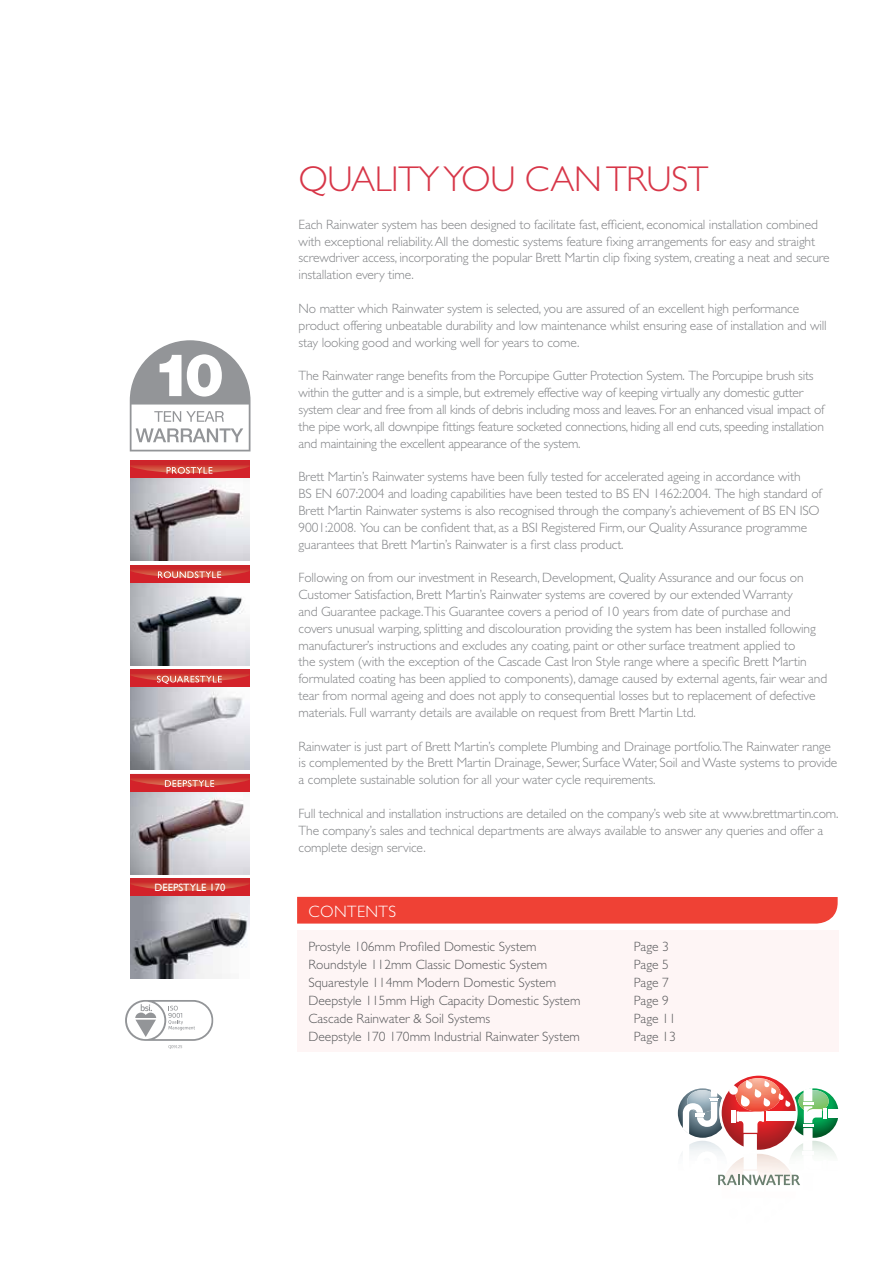
<style>
.page{position:relative;width:893px;height:1263px;background:#fff}
.page>*{position:absolute;margin:0;border:0;box-sizing:border-box;transform-origin:0 0}
.t1{font:300 36px "Gill Sans";letter-spacing:-.01em;color:#d73648}
.t2{font:300 16.5px "Gill Sans";letter-spacing:.025em;color:#fff}
.t3{font:300 13.5px/16.8px "Gill Sans";letter-spacing:-.01em;color:#808285}
.t4{font:300 13.5px "Gill Sans";color:#58595b}
.t5{font:10.65px "Gill Sans";color:#fff}
</style>
<div class="page">
<div style="left:297px;top:897px;width:541px;height:26px;background:#ef4135"></div>
<div style="left:297px;top:931px;width:542px;height:121px;background:#fef5f5"></div>
<svg style="left:125px;top:1000px;width:88px;height:49px"></svg>
<img style="left:130px;top:896px;width:120px;height:82px">
<div style="left:130px;top:878px;width:120px;height:18px;background:#d3222a"></div>
<svg style="left:130px;top:883px;width:120px;height:8px"></svg>
<img style="left:130px;top:791px;width:120px;height:83px">
<div style="left:130px;top:774px;width:120px;height:17px;background:#d3222a"></div>
<svg style="left:130px;top:778px;width:120px;height:9px"></svg>
<img style="left:130px;top:687px;width:120px;height:83px">
<div style="left:130px;top:669px;width:120px;height:18px;background:#cb262b"></div>
<svg style="left:130px;top:674px;width:120px;height:10px"></svg>
<img style="left:130px;top:582px;width:120px;height:83px">
<div style="left:130px;top:565px;width:120px;height:17px;background:#d3222a"></div>
<svg style="left:130px;top:569px;width:120px;height:9px"></svg>
<img style="left:130px;top:478px;width:120px;height:83px">
<div style="left:130px;top:461px;width:120px;height:17px;background:#d3222a"></div>
<svg style="left:130px;top:465px;width:120px;height:9px"></svg>
<svg style="left:130px;top:340px;width:120px;height:111px"></svg>
<svg style="left:677px;top:1076px;width:162px;height:110px"></svg>
<p class="t5" style="left:154px;top:881px;width:72px">DEEPSTYLE 170</p>
<h1 class="t1" style="left:299px;top:158px;width:411px">QUALITY YOU CAN TRUST</h1>
<p class="t3" style="left:299px;top:216px;width:533px">Each Rainwater system has been designed to facilitate fast, efficient, economical installation combined with exceptional reliability. All the domestic systems feature fixing arrangements for easy and straight screwdriver access, incorporating the popular Brett Martin clip fixing system, creating a neat and secure installation every time.</p>
<p class="t3" style="left:299px;top:300px;width:530px">No matter which Rainwater system is selected, you are assured of an excellent high performance product offering unbeatable durability and low maintenance whilst ensuring ease of installation and will stay looking good and working well for years to come.</p>
<p class="t3" style="left:299px;top:368px;width:527px">The Rainwater range benefits from the Porcupipe Gutter Protection System. The Porcupipe brush sits within the gutter and is a simple, but extremely effective way of keeping virtually any domestic gutter system clear and free from all kinds of debris including moss and leaves. For an enhanced visual impact of the pipe work, all downpipe fittings feature socketed connections, hiding all end cuts, speeding installation and maintaining the excellent appearance of the system.</p>
<p class="t3" style="left:299px;top:469px;width:525px">Brett Martin’s Rainwater systems have been fully tested for accelerated ageing in accordance with<br>BS EN 607:2004 and loading capabilities have been tested to BS EN 1462:2004. The high standard of Brett Martin Rainwater systems is also recognised through the company’s achievement of BS EN ISO 9001:2008. You can be confident that, as a BSI Registered Firm, our Quality Assurance programme guarantees that Brett Martin’s Rainwater is a first class product.</p>
<p class="t3" style="left:299px;top:570px;width:530px">Following on from our investment in Research, Development, Quality Assurance and our focus on Customer Satisfaction, Brett Martin’s Rainwater systems are covered by our extended Warranty<br>and Guarantee package.This Guarantee covers a period of 10 years from date of purchase and covers unusual warping, splitting and discolouration providing the system has been installed following manufacturer’s instructions and excludes any coating, paint or other surface treatment applied to<br>the system (with the exception of the Cascade Cast Iron Style range where a specific Brett Martin formulated coating has been applied to components), damage caused by external agents, fair wear and tear from normal ageing and does not apply to consequential losses but to replacement of defective materials. Full warranty details are available on request from Brett Martin Ltd.</p>
<p class="t3" style="left:299px;top:738px;width:540px">Rainwater is just part of Brett Martin’s complete Plumbing and Drainage portfolio.The Rainwater range is complemented by the Brett Martin Drainage, Sewer, Surface Water, Soil and Waste systems to provide a complete sustainable solution for all your water cycle requirements.</p>
<p class="t3" style="left:299px;top:805px;width:541px">Full technical and installation instructions are detailed on the company’s web site at www.brettmartin.com.<br>The company’s sales and technical departments are always available to answer any queries and offer a complete design service.</p>
<p class="t2" style="left:308px;top:902px;width:89px">CONTENTS</p>
<p class="t4" style="left:308px;top:939px;width:230px">Prostyle 106mm Profiled Domestic System</p>
<p class="t4" style="left:634px;top:939px;width:37px">Page 3</p>
<p class="t4" style="left:308px;top:957px;width:240px">Roundstyle 112mm Classic Domestic System</p>
<p class="t4" style="left:634px;top:957px;width:37px">Page 5</p>
<p class="t4" style="left:308px;top:975px;width:249px">Squarestyle 114mm Modern Domestic System</p>
<p class="t4" style="left:634px;top:975px;width:37px">Page 7</p>
<p class="t4" style="left:308px;top:993px;width:274px">Deepstyle 115mm High Capacity Domestic System</p>
<p class="t4" style="left:634px;top:993px;width:37px">Page 9</p>
<p class="t4" style="left:308px;top:1011px;width:183px">Cascade Rainwater &amp; Soil Systems</p>
<p class="t4" style="left:634px;top:1011px;width:43px">Page 11</p>
<p class="t4" style="left:308px;top:1029px;width:273px">Deepstyle 170 170mm Industrial Rainwater System</p>
<p class="t4" style="left:634px;top:1029px;width:43px">Page 13</p>
</div>
